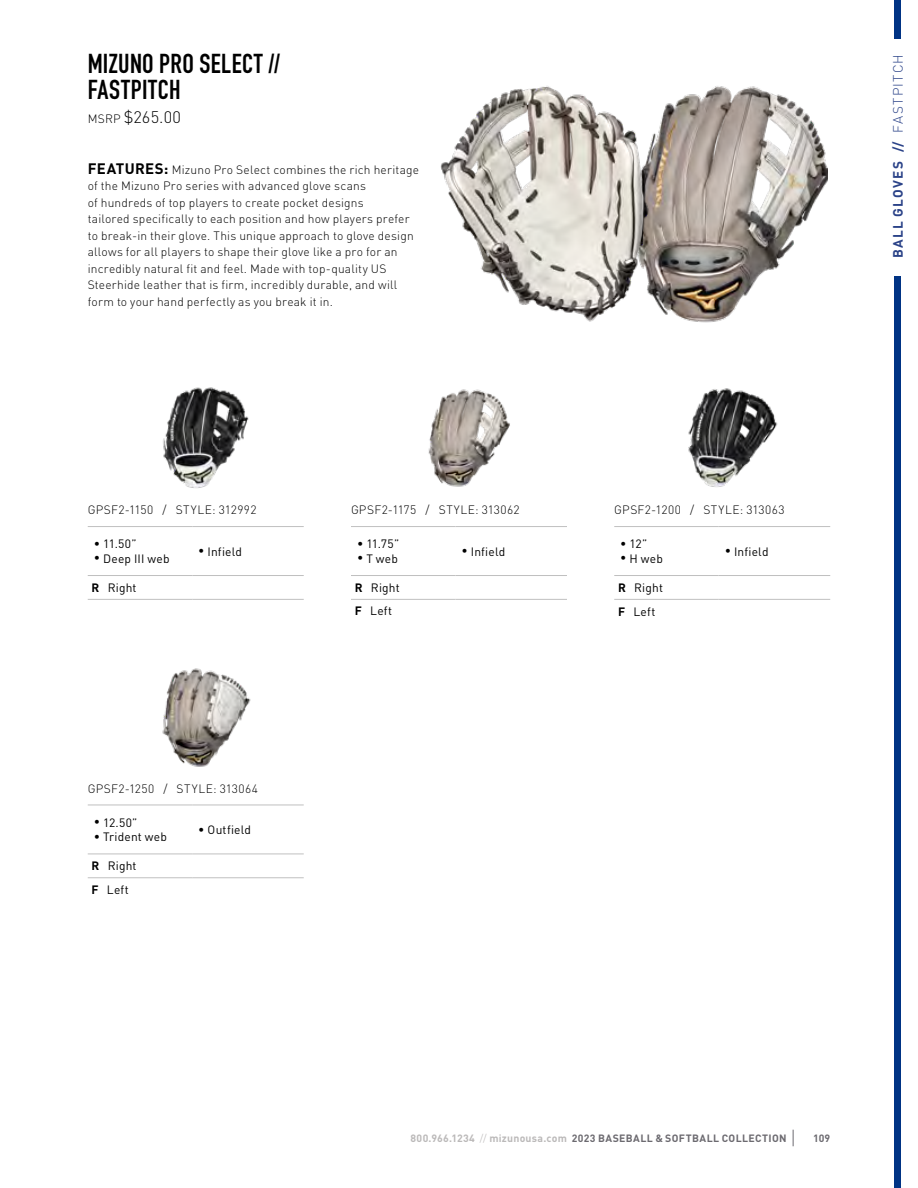
<style>
.page{position:relative;width:918px;height:1188px;background:#fff}
.page>*{position:absolute;margin:0;border:0;box-sizing:border-box;transform-origin:0 0}
.t1{font:27px/25.5px "DIN Engschrift Std";letter-spacing:.015em;color:#000}
.t2{font:300 16.5px "DINOT";color:#000}
.t3{font:700 13.5px "DINOT";letter-spacing:.085em;color:#2b4388}
.t4{font:300 12px/16.5px "DINOT";letter-spacing:.015em;color:#000}
.t5{font:12px/23.9px "DINOT";letter-spacing:.015em;color:#000}
.t6{font:300 12px "DINOT";letter-spacing:.035em;color:#000}
.t7{font:700 10.5px "DINOT";letter-spacing:.03em;color:#6c6a70}
.s1{font-size:12px}
.s2{font-weight:700;font-size:15px}
.s3{font-weight:700}
.s4{font-weight:300}
.s5{color:#bbb9b9}
.s6{font-weight:300;color:#bbb9b9}
</style>
<div class="page">
<svg style="left:793px;top:1130px;width:1px;height:16px"></svg>
<div style="left:894px;top:277px;width:7px;height:911px;background:#003384"></div>
<div style="left:894px;top:0;width:7px;height:39px;background:#003384"></div>
<img style="left:163px;top:387px;width:86px;height:101px">
<img style="left:162px;top:668px;width:89px;height:99px">
<img style="left:428px;top:389px;width:82px;height:98px">
<img style="left:688px;top:388px;width:90px;height:99px">
<svg style="left:88px;top:877px;width:216px;height:1px"></svg>
<hr style="left:88px;top:854px;width:104px;height:1px;background:#c0c0c0">
<hr style="left:192px;top:854px;width:112px;height:1px;background:#c0c0c0">
<hr style="left:88px;top:878px;width:104px;height:1px;background:#c0c0c0">
<hr style="left:192px;top:878px;width:112px;height:1px;background:#c0c0c0">
<hr style="left:88px;top:805px;width:104px;height:1px;background:#c0c0c0">
<hr style="left:192px;top:805px;width:112px;height:1px;background:#c0c0c0">
<hr style="left:614px;top:575px;width:105px;height:1px;background:#c0c0c0">
<hr style="left:719px;top:575px;width:111px;height:1px;background:#c0c0c0">
<hr style="left:614px;top:599px;width:105px;height:1px;background:#c0c0c0">
<hr style="left:719px;top:599px;width:111px;height:1px;background:#c0c0c0">
<hr style="left:614px;top:526px;width:105px;height:1px;background:#c0c0c0">
<hr style="left:719px;top:526px;width:111px;height:1px;background:#c0c0c0">
<hr style="left:351px;top:575px;width:105px;height:1px;background:#c0c0c0">
<hr style="left:456px;top:575px;width:111px;height:1px;background:#c0c0c0">
<hr style="left:351px;top:599px;width:105px;height:1px;background:#c0c0c0">
<hr style="left:456px;top:599px;width:111px;height:1px;background:#c0c0c0">
<hr style="left:351px;top:526px;width:105px;height:1px;background:#c0c0c0">
<hr style="left:456px;top:526px;width:111px;height:1px;background:#c0c0c0">
<hr style="left:88px;top:575px;width:104px;height:1px;background:#c0c0c0">
<hr style="left:192px;top:575px;width:112px;height:1px;background:#c0c0c0">
<hr style="left:88px;top:599px;width:104px;height:1px;background:#c0c0c0">
<hr style="left:192px;top:599px;width:112px;height:1px;background:#c0c0c0">
<hr style="left:88px;top:526px;width:104px;height:1px;background:#c0c0c0">
<hr style="left:192px;top:526px;width:112px;height:1px;background:#c0c0c0">
<img style="left:667px;top:86px;width:161px;height:237px">
<img style="left:440px;top:86px;width:227px;height:236px">
<h1 class="t1" style="left:88px;top:51px;width:194px">MIZUNO PRO SELECT //<br>FASTPITCH</h1>
<h2 class="t2" style="left:88px;top:104px;width:95px"><span class="s1">MSRP</span> $265.00</h2>
<p class="t4" style="left:88px;top:160px;width:333px"><span class="s2">FEATURES:</span> Mizuno Pro Select combines the rich heritage of the Mizuno Pro series with advanced glove scans<br>of hundreds of top players to create pocket designs<br>tailored specifically to each position and how players prefer to break-in their glove. This unique approach to glove design allows for all players to shape their glove like a pro for an incredibly natural fit and feel. Made with top-quality US Steerhide leather that is firm, incredibly durable, and will form to your hand perfectly as you break it in.</p>
<p class="t6" style="left:88px;top:501px;width:170px">GPSF2-1150 / STYLE: 312992</p>
<p class="t5" style="left:94px;top:531px;width:44px">• 11.50”</p>
<p class="t5" style="left:94px;top:546px;width:77px">• Deep III web</p>
<p class="t5" style="left:198px;top:539px;width:45px">• Infield</p>
<p class="t5" style="left:92px;top:575px;width:47px"><span class="s3">R</span> Right</p>
<p class="t6" style="left:88px;top:779px;width:172px">GPSF2-1250 / STYLE: 313064</p>
<p class="t5" style="left:94px;top:810px;width:45px">• 12.50”</p>
<p class="t5" style="left:94px;top:824px;width:75px">• Trident web</p>
<p class="t5" style="left:198px;top:817px;width:54px">• Outfield</p>
<p class="t5" style="left:92px;top:853px;width:47px"><span class="s3">R</span> Right<br><span class="s3">F</span> Left</p>
<p class="t4" style="left:351px;top:501px;width:170px">GPSF2-1175 / STYLE: 313062</p>
<p class="t5" style="left:357px;top:531px;width:44px">• 11.75”</p>
<p class="t5" style="left:357px;top:546px;width:42px">• T web</p>
<p class="t5" style="left:462px;top:539px;width:45px">• Infield</p>
<p class="t5" style="left:355px;top:576px;width:47px;line-height:22.8px"><span class="s3">R</span> Right<br><span class="s3">F</span> Left</p>
<p class="t6" style="left:614px;top:501px;width:172px">GPSF2-1200 / STYLE: 313063</p>
<p class="t5" style="left:620px;top:531px;width:29px">• 12”</p>
<p class="t5" style="left:620px;top:546px;width:44px">• H web</p>
<p class="t5" style="left:725px;top:539px;width:45px">• Infield</p>
<p class="t5" style="left:618px;top:575px;width:47px"><span class="s3">R</span> Right<br><span class="s3">F</span> Left</p>
<p class="t3" style="left:887px;top:258px;width:206px;rotate:-90deg">BALL GLOVES // <span class="s4">FASTPITCH</span></p>
<p class="t7" style="left:411px;top:1130px;width:378px"><span class="s5">800.966.1234</span> <span class="s6">//</span> <span class="s5">mizunousa.com</span> 2023 BASEBALL &amp; SOFTBALL COLLECTION</p>
<p class="t7" style="left:813px;top:1130px;width:19px">109</p>
</div>
